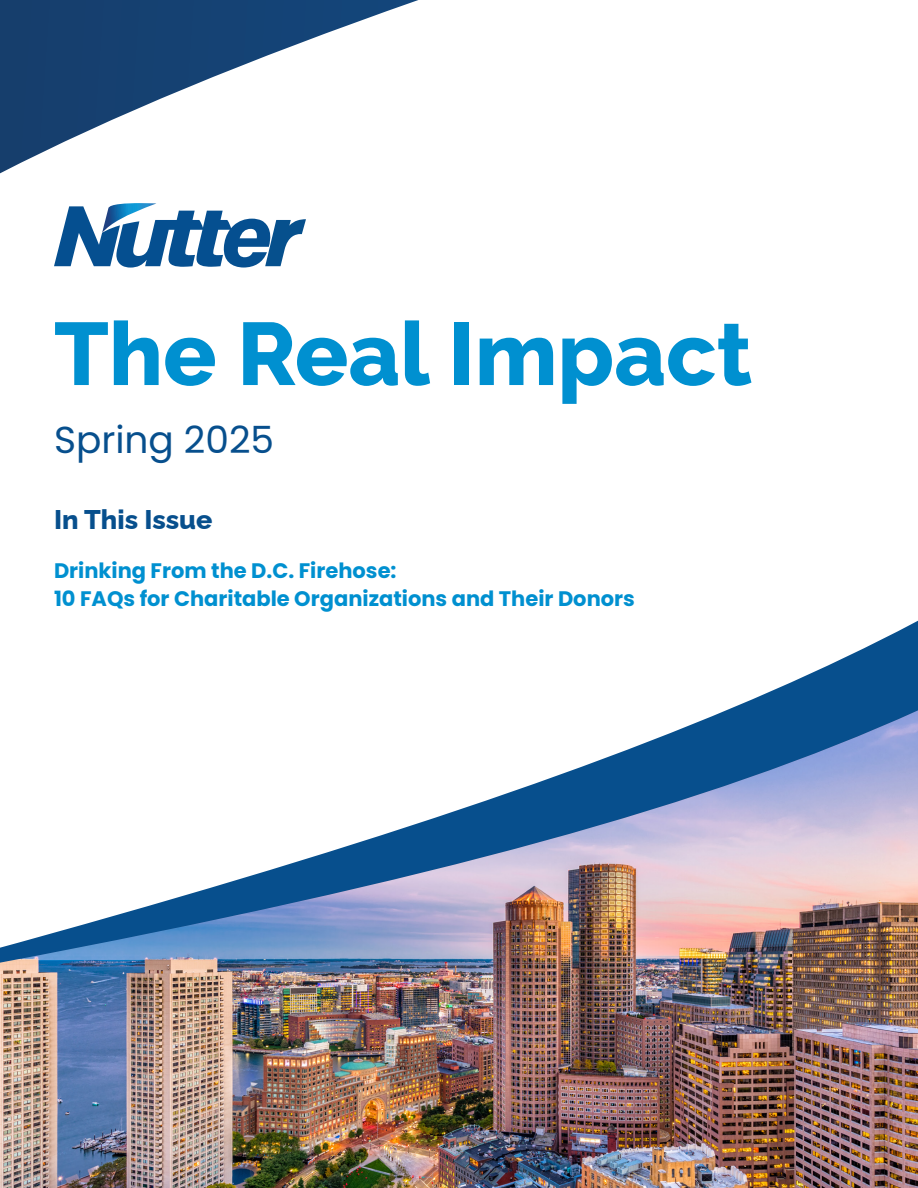
<style>
.page{position:relative;width:918px;height:1188px;background:#fff}
.page>*{position:absolute;margin:0;border:0;box-sizing:border-box;transform-origin:0 0}
.t1{font:800 88.5px "Raleway";color:#0090d0}
.t2{font:37.5px "Poppins";color:#074f8d}
.t3{font:800 27px "Raleway";color:#074f8d}
.t4{font:700 21px/28.5px "Poppins";color:#0090d0}
</style>
<div class="page">
<svg style="left:727px;top:620px;width:191px;height:90px"></svg>
<img style="left:0;top:710px;width:918px;height:478px">
<svg style="left:0;top:0;width:418px;height:173px"></svg>
<svg style="left:54px;top:203px;width:252px;height:65px"></svg>
<h1 class="t1" style="left:54px;top:286px;width:700px">The Real Impact</h1>
<h2 class="t2" style="left:54px;top:418px;width:222px">Spring 2025</h2>
<p class="t3" style="left:54px;top:499px;width:160px">In This Issue</p>
<p class="t4" style="left:54px;top:556px;width:582px">Drinking From the D.C. Firehose:<br>10 FAQs for Charitable Organizations and Their Donors</p>
</div>
